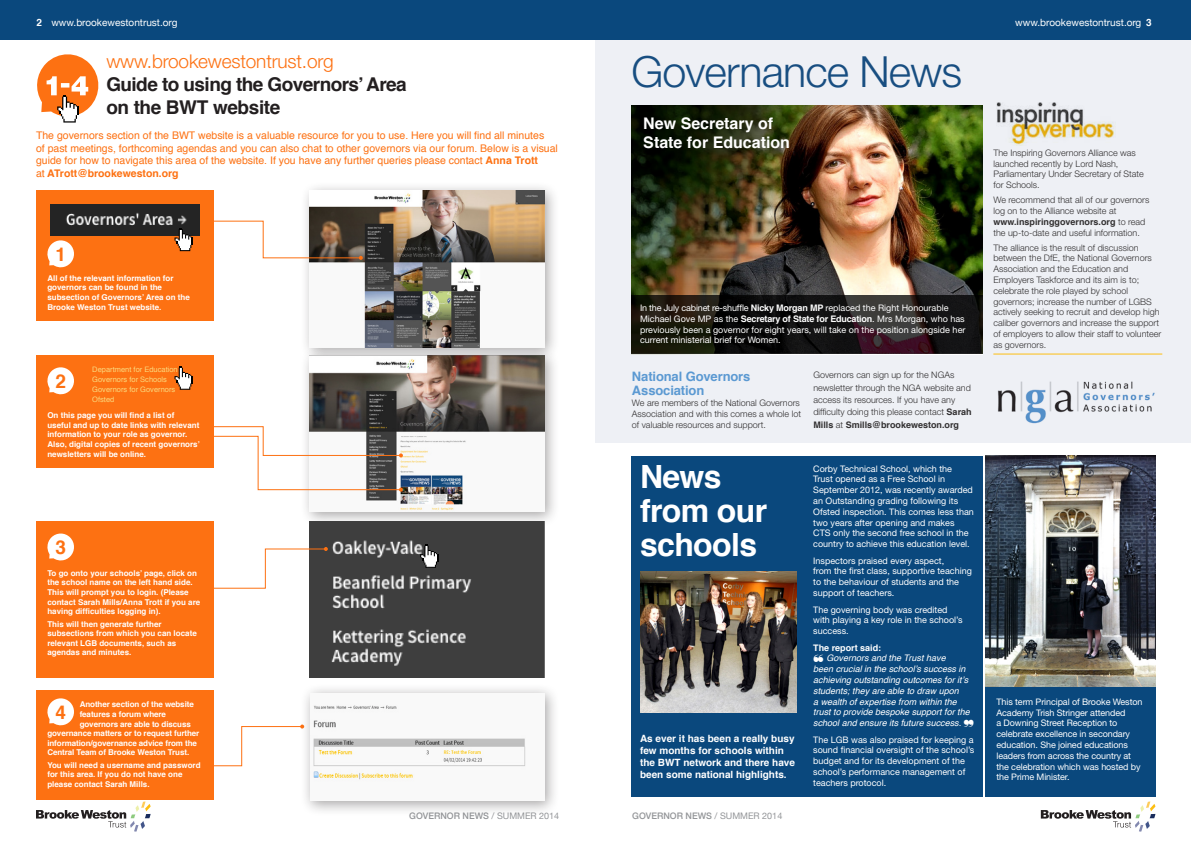
<style>
.page{position:relative;width:1191px;height:842px;background:#fff}
.page>*{position:absolute;margin:0;border:0;box-sizing:border-box;transform-origin:0 0}
.t1{font:300 43px "Helvetica Neue";letter-spacing:-.02em;color:#184e81}
.t2{font:700 32px/34px "Helvetica";letter-spacing:-.02em;color:#fff}
.t3{font:700 19px/22.8px "Helvetica";letter-spacing:-.03em;color:#231f20}
.t4{font:700 19px "Helvetica";color:#fd7112}
.t5{font:700 16px/19.2px "Helvetica";color:#fff}
.t6{font:700 13px/14.1px "Helvetica";letter-spacing:-.01em;color:#5b99d2}
.t7{font:10.5px/12.6px "Helvetica";color:#fd7112}
.t8{font:700 10px/12px "Helvetica";color:#fff}
.t9{font:10px "Helvetica Neue";color:#fff}
.t10{font:9px/10.8px "Helvetica Neue";color:#fff}
.t11{font:300 9px/10.8px "Helvetica Neue";color:#312f30}
.t12{font:italic 9px/10.8px "Helvetica";color:#fff}
.t13{font:500 9px "Helvetica Neue";color:#939598}
.t14{font:700 8px/9.6px "Helvetica";color:#fff}
.t15{font:7.5px "Helvetica";color:#fbd87c}
.s1{font-family:"Helvetica Neue";font-weight:300;color:#fd7112}
.s2{font-weight:700}
.s3{font-family:"Helvetica";font-weight:700}
.s4{font-weight:700;font-style:normal}
.s5{font-weight:400}
</style>
<div class="page">
<div style="left:595px;top:28px;width:596px;height:415px;background:#eef0f5"></div>
<div style="left:300px;top:181px;width:259px;height:181px;background:#231f20;opacity:.4"></div>
<img style="left:309px;top:191px;width:235px;height:155px">
<div style="left:36px;top:191px;width:177px;height:130px;background:#fd7112"></div>
<svg style="left:213px;top:220px;width:150px;height:40px"></svg>
<img style="left:50px;top:204px;width:149px;height:31px">
<svg style="left:174px;top:228px;width:18px;height:23px"></svg>
<svg style="left:47px;top:240px;width:27px;height:28px"></svg>
<div style="left:300px;top:346px;width:259px;height:181px;background:#231f20;opacity:.4"></div>
<img style="left:309px;top:355px;width:235px;height:157px">
<div style="left:36px;top:355px;width:177px;height:113px;background:#fd7112"></div>
<svg style="left:213px;top:426px;width:190px;height:66px"></svg>
<svg style="left:47px;top:367px;width:27px;height:28px"></svg>
<svg style="left:37px;top:54px;width:62px;height:69px"></svg>
<div style="left:0;top:0;width:1191px;height:40px;background:#0a487d"></div>
<svg style="left:1040px;top:801px;width:115px;height:30px"></svg>
<svg style="left:36px;top:801px;width:115px;height:30px"></svg>
<div style="left:36px;top:522px;width:177px;height:156px;background:#fd7112"></div>
<svg style="left:47px;top:533px;width:27px;height:28px"></svg>
<img style="left:309px;top:522px;width:235px;height:156px">
<svg style="left:213px;top:547px;width:115px;height:42px"></svg>
<svg style="left:420px;top:545px;width:18px;height:23px"></svg>
<svg style="left:213px;top:724px;width:87px;height:43px"></svg>
<div style="left:300px;top:683px;width:260px;height:133px;background:#231f20;opacity:.4"></div>
<img style="left:310px;top:693px;width:234px;height:108px">
<div style="left:36px;top:690px;width:177px;height:109px;background:#fd7112"></div>
<svg style="left:47px;top:698px;width:27px;height:28px"></svg>
<img style="left:632px;top:105px;width:350px;height:190px">
<img style="left:996px;top:102px;width:120px;height:43px">
<img style="left:998px;top:381px;width:157px;height:42px">
<hr style="left:993px;top:354px;width:169px;height:1px;background:#fdbe12">
<svg style="left:631px;top:295px;width:351px;height:59px;background:#1a1614"></svg>
<div style="left:985px;top:686px;width:170px;height:110px;background:#0a487d"></div>
<div style="left:631px;top:456px;width:351px;height:340px;background:#0a487d"></div>
<img style="left:640px;top:571px;width:156px;height:141px">
<img style="left:985px;top:456px;width:170px;height:230px">
<svg style="left:174px;top:367px;width:18px;height:23px"></svg>
<p class="t8" style="left:36px;top:16px;width:7px">2</p>
<p class="t9" style="left:51px;top:15px;width:127px">www.brookewestontrust.org</p>
<p class="t9" style="left:1015px;top:15px;width:127px">www.brookewestontrust.org</p>
<p class="t8" style="left:1146px;top:16px;width:7px">3</p>
<p class="t3" style="left:106px;top:50px;width:302px"><span class="s1">www.brookewestontrust.org<br></span>Guide to using the Governors’ Area on the BWT website</p>
<p class="t7" style="left:36px;top:129px;width:523px">The governors section of the BWT website is a valuable resource for you to use. Here you will find all minutes<br>of past meetings, forthcoming agendas and you can also chat to other governors via our forum. Below is a visual guide for how to navigate this area of the website. If you have any further queries please contact <span class="s2">Anna Trott<br></span>at <span class="s2">ATrott@brookeweston.org</span></p>
<p class="t4" style="left:55px;top:239px;width:12px">1</p>
<p class="t14" style="left:47px;top:273px;width:144px">All of the relevant information for governors can be found in the subsection of Governors’ Area on the<br>Brooke Weston Trust website.</p>
<p class="t4" style="left:55px;top:365px;width:12px">2</p>
<p class="t15" style="left:92px;top:364px;width:87px">Department for Education</p>
<p class="t15" style="left:92px;top:374px;width:76px">Governors for Schools</p>
<p class="t15" style="left:92px;top:384px;width:84px">Governors for Governors</p>
<p class="t15" style="left:92px;top:394px;width:24px">Ofsted</p>
<p class="t14" style="left:47px;top:411px;width:154px">On this page you will find a list of useful and up to date links with relevant information to your role as governor.<br>Also, digital copies of recent governors’ newsletters will be online.</p>
<p class="t4" style="left:55px;top:532px;width:12px">3</p>
<p class="t14" style="left:47px;top:568px;width:154px">To go onto your schools’ page, click on the school name on the left hand side.<br>This will prompt you to login. (Please contact Sarah Mills/Anna Trott if you are having difficulties logging in).</p>
<p class="t14" style="left:47px;top:619px;width:151px">This will then generate further subsections from which you can locate relevant LGB documents, such as agendas and minutes.</p>
<p class="t14" style="left:80px;top:700px;width:116px">Another section of the website</p>
<p class="t14" style="left:80px;top:709px;width:88px">features a forum where</p>
<p class="t14" style="left:80px;top:719px;width:113px">governors are able to discuss</p>
<p class="t14" style="left:47px;top:729px;width:154px">governance matters or to request further</p>
<p class="t14" style="left:47px;top:738px;width:151px">information/governance advice from the</p>
<p class="t14" style="left:47px;top:748px;width:143px">Central Team of Brooke Weston Trust.</p>
<p class="t14" style="left:47px;top:760px;width:155px">You will need a username and password for this area. If you do not have one please contact Sarah Mills.</p>
<p class="t4" style="left:55px;top:696px;width:12px">4</p>
<p class="t1" style="left:631px;top:45px;width:332px">Governance News</p>
<p class="t5" style="left:643px;top:114px;width:148px">New Secretary of<br>State for Education</p>
<p class="t10" style="left:640px;top:302px;width:327px">In the July cabinet re-shuffle <span class="s3">Nicky Morgan MP</span> replaced the Right Honourable Michael Gove MP as the <span class="s3">Secretary of State for Education</span>. Mrs Morgan, who has previously been a governor for eight years, will take on the position alongside her current ministerial brief for Women.</p>
<p class="t6" style="left:632px;top:369px;width:120px">National Governors<br>Association</p>
<p class="t11" style="left:632px;top:397px;width:171px">We are members of the National Governors<br>Association and with this comes a whole lot of valuable resources and support.</p>
<p class="t11" style="left:813px;top:369px;width:160px;line-height:12.4px">Governors can sign up for the NGAs newsletter through the NGA website and access its resources. If you have any difficulty doing this please contact <span class="s3">Sarah Mills</span> at <span class="s3">Smills@brookeweston.org</span></p>
<p class="t2" style="left:640px;top:461px;width:129px">News from our schools</p>
<p class="t8" style="left:640px;top:733px;width:157px">As ever it has been a really busy few months for schools within the BWT network and there have been some national highlights.</p>
<p class="t10" style="left:813px;top:463px;width:162px">Corby Technical School, which the Trust opened as a Free School in September 2012, was recently awarded an Outstanding grading following its Ofsted inspection. This comes less than two years after opening and makes CTS only the second free school in the country to achieve this education level.</p>
<p class="t10" style="left:813px;top:555px;width:160px">Inspectors praised every aspect,<br>from the first class, supportive teaching to the behaviour of students and the support of teachers.</p>
<p class="t10" style="left:813px;top:604px;width:151px">The governing body was credited with playing a key role in the school’s success.</p>
<p class="t12" style="left:813px;top:642px;width:162px"><span class="s4">The report said:<br></span>❝ Governors and the Trust have<br>been crucial in the school’s success in achieving outstanding outcomes for it’s students; they are able to draw upon<br>a wealth of expertise from within the trust to provide bespoke support for the school and ensure its future success. ❞</p>
<p class="t10" style="left:813px;top:734px;width:163px">The LGB was also praised for keeping a sound financial oversight of the school’s budget and for its development of the school’s performance management of teachers protocol.</p>
<p class="t13" style="left:409px;top:809px;width:152px">GOVERNOR NEWS <span class="s5">/ SUMMER 2014</span></p>
<p class="t13" style="left:632px;top:809px;width:152px">GOVERNOR NEWS <span class="s5">/ SUMMER 2014</span></p>
<p class="t11" style="left:993px;top:147px;width:152px">The Inspiring Governors Alliance was launched recently by Lord Nash,<br>Parliamentary Under Secretary of State for Schools.</p>
<p class="t11" style="left:993px;top:194px;width:158px">We recommend that all of our governors log on to the Alliance website at <span class="s3">www.inspiringgovernors.org</span> to read the up-to-date and useful information.</p>
<p class="t11" style="left:993px;top:242px;width:170px">The alliance is the result of discussion between the DfE, the National Governors Association and the Education and Employers Taskforce and its aim is to; celebrate the role played by school governors; increase the number of LGBS actively seeking to recruit and develop high caliber governors and increase the support of employers to allow their staff to volunteer as governors.</p>
<p class="t10" style="left:996px;top:696px;width:148px">This term Principal of Brooke Weston<br>Academy Trish Stringer attended<br>a Downing Street Reception to celebrate excellence in secondary education. She joined educations leaders from across the country at the celebration which was hosted by the Prime Minister.</p>
</div>
